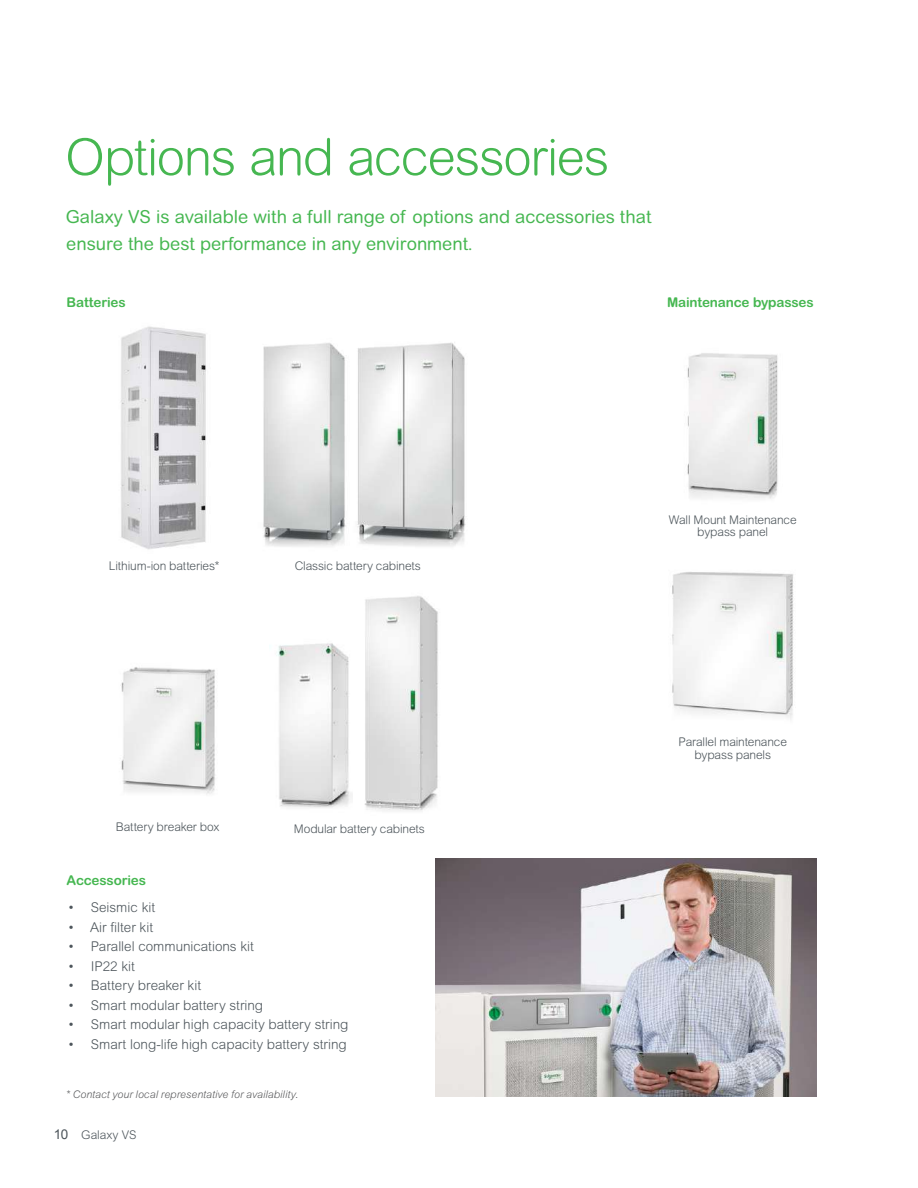
<style>
.page{position:relative;width:918px;height:1188px;background:#fff}
.page>*{position:absolute;margin:0;border:0;box-sizing:border-box;transform-origin:0 0}
.t1{font:300 51px "Arial Rounded MT Pro";letter-spacing:-.025em;color:#46b751}
.t2{font:18px/27px "Arial Rounded MT Pro";color:#46b751}
.t3{font:300 13.5px "Arial Rounded MT Std";color:#4d555b}
.t4{font:700 13.5px "Arial Rounded MT Std";letter-spacing:-.01em;color:#46b751}
.t5{font:300 12px/12.8px "Arial Rounded MT Std";letter-spacing:-.01em;color:#4d555b;text-align:center}
.t6{font:italic 300 10.5px "Arial MT Std";letter-spacing:.005em;color:#58595b}
.s1{font-family:"Arial";font-weight:400;font-size:13.5px}
</style>
<div class="page">
<img style="left:120px;top:326px;width:86px;height:224px">
<img style="left:278px;top:643px;width:75px;height:165px">
<img style="left:435px;top:859px;width:382px;height:238px">
<img style="left:364px;top:596px;width:74px;height:215px">
<img style="left:687px;top:353px;width:91px;height:146px">
<img style="left:121px;top:667px;width:94px;height:128px">
<img style="left:672px;top:572px;width:122px;height:148px">
<img style="left:263px;top:343px;width:83px;height:204px">
<img style="left:357px;top:342px;width:109px;height:205px">
<h1 class="t1" style="left:65px;top:128px;width:546px">Options and accessories</h1>
<h2 class="t2" style="left:66px;top:204px;width:587px">Galaxy VS is available with a full range of options and accessories that ensure the best performance in any environment.</h2>
<p class="t4" style="left:67px;top:294px;width:61px">Batteries</p>
<p class="t4" style="left:667px;top:294px;width:148px">Maintenance bypasses</p>
<p class="t5" style="left:109px;top:559px;width:112px">Lithium-ion batteries*</p>
<p class="t5" style="left:295px;top:559px;width:128px">Classic battery cabinets</p>
<p class="t5" style="left:116px;top:820px;width:105px">Battery breaker box</p>
<p class="t4" style="left:67px;top:873px;width:81px">Accessories</p>
<p class="t5" style="left:294px;top:823px;width:133px">Modular battery cabinets</p>
<p class="t3" style="left:69px;top:900px;width:88px">• Seismic kit</p>
<p class="t3" style="left:69px;top:919px;width:86px">• Air filter kit</p>
<p class="t3" style="left:69px;top:939px;width:187px">• Parallel communications kit</p>
<p class="t3" style="left:69px;top:958px;width:68px">• IP22 kit</p>
<p class="t3" style="left:69px;top:978px;width:134px">• Battery breaker kit</p>
<p class="t3" style="left:69px;top:997px;width:196px">• Smart modular battery string</p>
<p class="t3" style="left:69px;top:1017px;width:281px">• Smart modular high capacity battery string</p>
<p class="t3" style="left:69px;top:1036px;width:279px">• Smart long-life high capacity battery string</p>
<p class="t6" style="left:66px;top:1089px;width:234px">* Contact your local representative for availability.</p>
<p class="t5" style="left:54px;top:1128px;width:84px"><span class="s1">10</span> Galaxy VS</p>
<p class="t5" style="left:669px;top:513px;width:129px">Wall Mount Maintenance bypass panel</p>
<p class="t5" style="left:678px;top:735px;width:110px">Parallel maintenance bypass panels</p>
</div>
